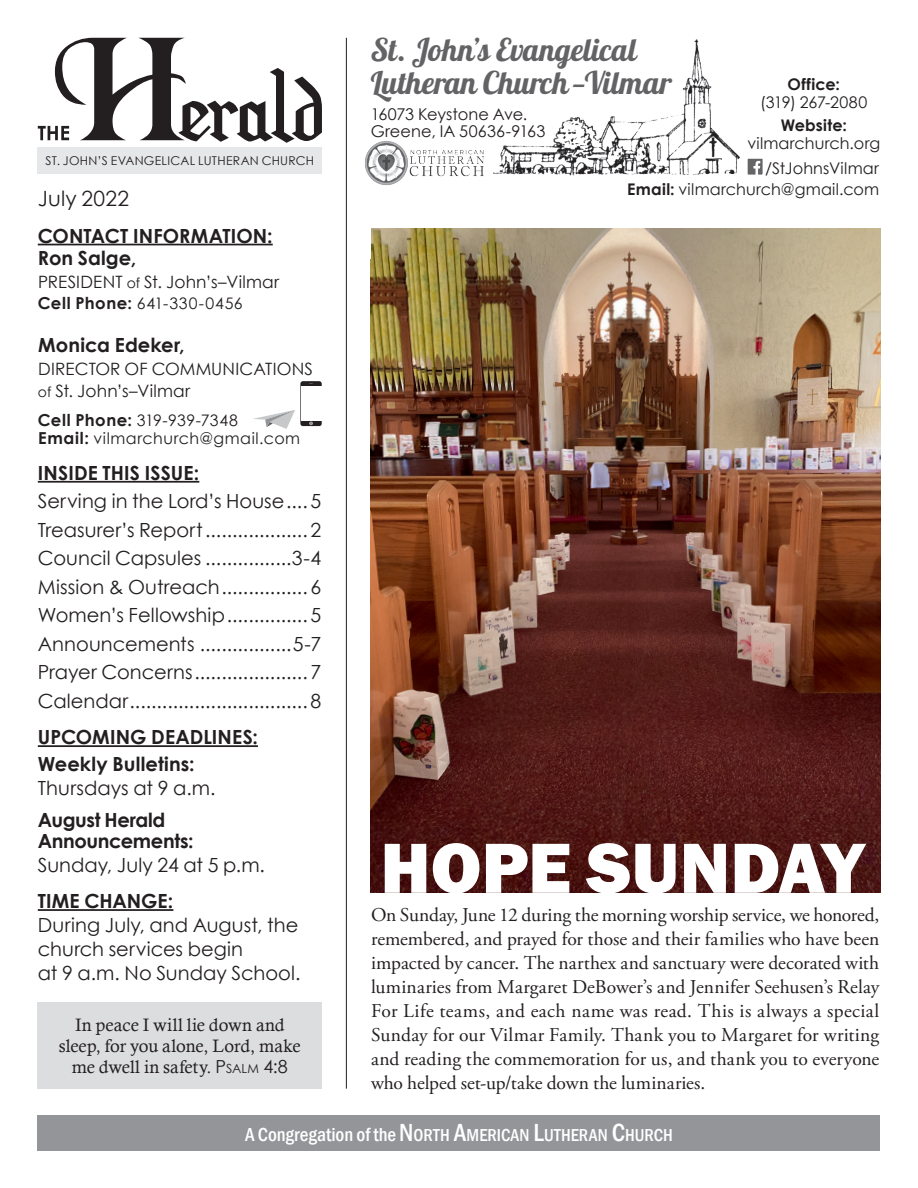
<style>
.page{position:relative;width:918px;height:1188px;background:#fff}
.page>*{position:absolute;margin:0;border:0;box-sizing:border-box;transform-origin:0 0}
.t1{font:31.35px "Lobster 1.4";color:#636366}
.Info{font:21px "Century Gothic";letter-spacing:.01em;color:#231f20}
.Copy_Lists{font:19.5px/24px "Adobe Garamond Pro";color:#231f20;text-align:justify}
.Info-2{font:19.5px/24px "Century Gothic";color:#231f20}
.Info-3{font:700 19.5px "Century Gothic";color:#231f20}
.Info-4{font:700 19.5px/21px "Century Gothic";letter-spacing:-.02em;color:#231f20}
.Info-5{font:18px/21px "Calisto";color:#231f20;text-align:center}
.t2{font:500 condensed 17.85px "Franklin Gothic";color:#fff}
.t3{font:16.95px/22.5px "Century Gothic";letter-spacing:.01em;color:#231f20}
.t4{font:16.2px "Century Gothic";letter-spacing:.005em;color:#231f20}
.t5{font:16.2px "Century Gothic";letter-spacing:-.02em;color:#231f20}
.t6{font:16.05px "Century Gothic";letter-spacing:.01em;color:#231f20}
.t7{font:700 16.05px "Century Gothic";letter-spacing:.015em;color:#231f20}
.t8{font:15.9px "Century Gothic";letter-spacing:.035em;color:#231f20}
.t9{font:12.15px "Century Gothic";letter-spacing:.025em;color:#231f20}
.s1{font-size:13.95px}
.s2{font-weight:700;font-size:16.5px}
.s3{font-weight:700}
.s4{font-family:"Century Gothic"}
.s5{font-family:"Century Gothic";font-size:12.6px}
.s6{font-size:19.35px}
.s7{font-size:25.35px}
</style>
<div class="page">
<svg style="left:38px;top:38px;width:284px;height:105px"></svg>
<div style="left:38px;top:147px;width:284px;height:27px;background:#e6e7e9"></div>
<hr style="left:346px;top:38px;width:1px;height:1051px;background:#231f20">
<div style="left:38px;top:1115px;width:842px;height:35px;background:#939598"></div>
<img style="left:493px;top:39px;width:247px;height:137px">
<img style="left:365px;top:141px;width:119px;height:44px">
<img style="left:747px;top:159px;width:16px;height:15px">
<div style="left:38px;top:1002px;width:284px;height:87px;background:#dcdddf"></div>
<hr style="left:38px;top:481px;width:161px;height:2px;background:#231f20">
<hr style="left:38px;top:745px;width:220px;height:2px;background:#231f20">
<hr style="left:38px;top:244px;width:235px;height:1px;background:#231f20">
<svg style="left:253px;top:381px;width:69px;height:48px"></svg>
<hr style="left:38px;top:909px;width:135px;height:2px;background:#231f20">
<img style="left:371px;top:228px;width:509px;height:664px">
<svg style="left:385px;top:843px;width:481px;height:50px"></svg>
<p class="t9" style="left:46px;top:153px;width:270px">ST. JOHN’S EVANGELICAL LUTHERAN CHURCH</p>
<p class="Info" style="left:38px;top:185px;width:93px">July 2022</p>
<p class="Info-3" style="left:38px;top:223px;width:236px">CONTACT INFORMATION:</p>
<p class="Info-3" style="left:38px;top:246px;width:100px">Ron Salge,</p>
<p class="t3" style="left:38px;top:270px;width:243px">PRESIDENT <span class="s1">of</span> St. John’s–Vilmar</p>
<p class="t8" style="left:38px;top:293px;width:206px"><span class="s2">Cell Phone:</span> 641-330-0456</p>
<p class="Info-3" style="left:38px;top:333px;width:148px">Monica Edeker,</p>
<p class="t3" style="left:38px;top:357px;width:277px">DIRECTOR OF COMMUNICATIONS <span class="s1">of</span> St. John’s–Vilmar</p>
<p class="t8" style="left:38px;top:410px;width:202px"><span class="s2">Cell Phone:</span> 319-939-7348</p>
<p class="t8" style="left:38px;top:428px;width:263px"><span class="s2">Email:</span> vilmarchurch@gmail.com</p>
<p class="Info-3" style="left:38px;top:461px;width:163px">INSIDE THIS ISSUE:</p>
<p class="Info-2" style="left:38px;top:489px;width:285px">Serving in the Lord’s House.... 5</p>
<p class="Info-2" style="left:38px;top:518px;width:285px">Treasurer’s Report................... 2</p>
<p class="Info-2" style="left:38px;top:546px;width:285px">Council Capsules ................3-4</p>
<p class="Info-2" style="left:38px;top:575px;width:285px">Mission &amp; Outreach................ 6</p>
<p class="Info-2" style="left:38px;top:603px;width:285px">Women’s Fellowship............... 5</p>
<p class="Info-2" style="left:38px;top:632px;width:285px">Announcements .................5-7</p>
<p class="Info-2" style="left:38px;top:660px;width:285px">Prayer Concerns.....................7</p>
<p class="Info-2" style="left:38px;top:689px;width:285px">Calendar................................. 8</p>
<p class="Info-3" style="left:38px;top:725px;width:222px">UPCOMING DEADLINES:</p>
<p class="Info-3" style="left:38px;top:752px;width:158px">Weekly Bulletins:</p>
<p class="Info-2" style="left:38px;top:776px;width:179px">Thursdays at 9 a.m.</p>
<p class="Info-4" style="left:38px;top:809px;width:157px">August Herald<br>Announcements:</p>
<p class="Info-2" style="left:38px;top:853px;width:229px">Sunday, July 24 at 5 p.m.</p>
<p class="t1" style="left:371px;top:30px;width:267px">St. John’s Evangelical</p>
<p class="t1" style="left:371px;top:63px;width:303px">Lutheran Church—Vilmar</p>
<p class="t5" style="left:371px;top:104px;width:158px">16073 Keystone Ave.</p>
<p class="t4" style="left:371px;top:121px;width:176px">Greene, IA 50636-9163</p>
<p class="t7" style="left:788px;top:74px;width:54px">Office:</p>
<p class="t6" style="left:760px;top:93px;width:109px">(319) 267-2080</p>
<p class="t7" style="left:781px;top:115px;width:68px">Website:</p>
<p class="t6" style="left:747px;top:133px;width:134px">vilmarchurch.org</p>
<p class="t6" style="left:765px;top:158px;width:115px">/StJohnsVilmar</p>
<p class="t6" style="left:627px;top:179px;width:254px"><span class="s3">Email:</span> vilmarchurch@gmail.com</p>
<p class="Info-3" style="left:38px;top:889px;width:137px">TIME CHANGE:</p>
<p class="Info-2" style="left:38px;top:913px;width:264px">During July, and August, the church services begin<br>at 9 a.m. No Sunday School.</p>
<p class="Copy_Lists" style="left:371px;top:903px;width:510px">On Sunday, June 12 during the morning worship service, we honored, remembered, and prayed for those and their families who have been impacted by cancer. The narthex and sanctuary were decorated with luminaries from Margaret DeBower’s and Jennifer Seehusen’s Relay For Life teams, and each name was read. This is always a special Sunday for our Vilmar Family. Thank you to Margaret for writing and reading the commemoration for us, and thank you to everyone who helped set-up/take down the luminaries.</p>
<p class="Info-5" style="left:59px;top:1014px;width:243px">In peace I will lie down and sleep, for you alone, Lord, make me dwell in safety. <span class="s4">P</span><span class="s5">SALM</span> <span class="s4">4:8</span></p>
<p class="t2" style="left:245px;top:1124px;width:429px"><span class="s6">A Congregation of the</span> <span class="s7">N</span>ORTH <span class="s7">A</span>MERICAN <span class="s7">L</span>UTHERAN <span class="s7">C</span>HURCH</p>
</div>
